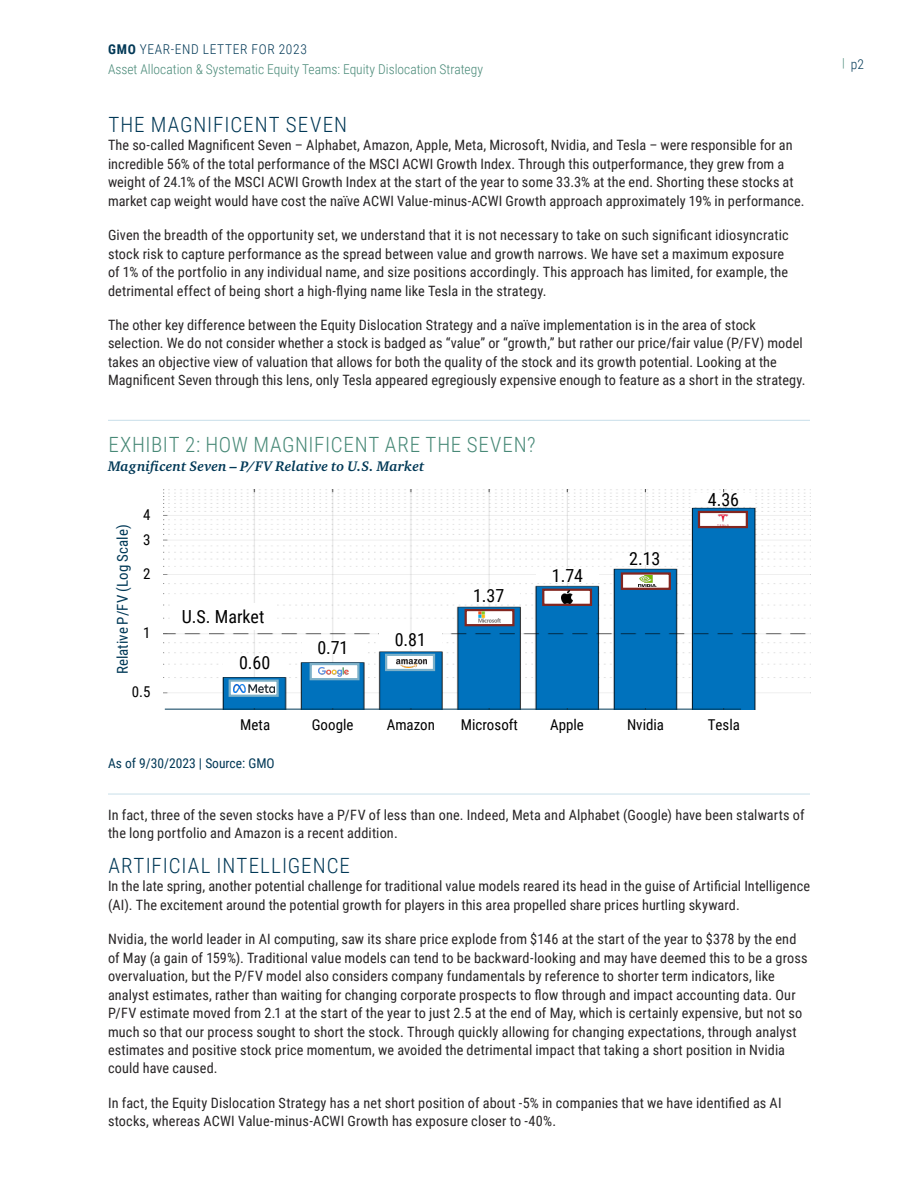
<style>
.page{position:relative;width:918px;height:1188px;background:#fff}
.page>*{position:absolute;margin:0;border:0;box-sizing:border-box;transform-origin:0 0}
.t1{font:300 21px "Roboto Condensed";letter-spacing:.05em;color:#013856}
.Chart_title{font:300 21px "Roboto Condensed";letter-spacing:.035em;color:#488977}
.t2{font:18px "Roboto Condensed";letter-spacing:-.005em;color:#000}
.t3{font:15px/24.9px "Roboto Condensed";color:#000}
.t4{font:15px "Roboto Condensed";color:#013957}
.Body_copy{font:14.25px/18.5px "Roboto Condensed";letter-spacing:.005em;color:#282526}
.Chart_title-2{font:14.25px/18.5px "Roboto Condensed";letter-spacing:.01em;color:#282526}
.t5{font:italic 700 14.25px "Charter ITC Std";letter-spacing:.01em;color:#013856}
.t6{font:300 13.5px/19.5px "Roboto Condensed";color:#488977}
.Chart_disclosure{font:13.5px "Roboto Condensed";color:#013856}
.t7{font:300 13.5px "Roboto Condensed";color:#013856}
.s1{font-weight:700;color:#013856}
.s2{color:#013856}
.s3{font-size:12.3px;color:#488977}
</style>
<div class="page">
<hr style="left:108px;top:420px;width:702px;height:1px;background:#c8dfe9">
<hr style="left:108px;top:794px;width:702px;height:1px;background:#c8dfe9">
<img style="left:164px;top:489px;width:646px;height:221px">
<div style="left:170px;top:603px;width:106px;height:27px;background:#fff"></div>
<svg style="left:388px;top:657px;width:44px;height:11px"></svg>
<div style="left:385px;top:654px;width:50px;height:17px;border:2px solid #7cb0c8"></div>
<img style="left:396px;top:660px;width:30px;height:7px">
<div style="left:311px;top:664px;width:47px;height:15px;background:#fff"></div>
<div style="left:310px;top:663px;width:50px;height:17px;border:2px solid #7cb0c8"></div>
<img style="left:319px;top:668px;width:29px;height:9px">
<div style="left:229px;top:679px;width:50px;height:18px;background:#fff;border:2px solid #7cb0c8"></div>
<img style="left:233px;top:684px;width:42px;height:9px">
<div style="left:466px;top:610px;width:47px;height:15px;background:#fff"></div>
<div style="left:465px;top:609px;width:50px;height:17px;border:2px solid #832620"></div>
<img style="left:479px;top:611px;width:22px;height:11px">
<div style="left:542px;top:589px;width:50px;height:17px;background:#fff;border:2px solid #832620"></div>
<svg style="left:562px;top:591px;width:10px;height:12px"></svg>
<div style="left:622px;top:574px;width:48px;height:15px;background:#fff"></div>
<div style="left:621px;top:572px;width:50px;height:18px;border:2px solid #832620"></div>
<img style="left:639px;top:575px;width:17px;height:12px">
<div style="left:698px;top:511px;width:50px;height:17px;background:#fff;border:2px solid #832620"></div>
<img style="left:715px;top:513px;width:16px;height:13px">
<hr style="left:165px;top:709px;width:576px;height:1px;background:#013957">
<div style="left:224px;top:656px;width:62px;height:13px;background:#fff"></div>
<div style="left:302px;top:642px;width:62px;height:12px;background:#fff"></div>
<div style="left:379px;top:634px;width:62px;height:11px;background:#fff"></div>
<div style="left:458px;top:590px;width:62px;height:12px;background:#fff"></div>
<div style="left:536px;top:570px;width:63px;height:12px;background:#fff"></div>
<div style="left:614px;top:553px;width:62px;height:12px;background:#fff"></div>
<div style="left:692px;top:494px;width:63px;height:11px;background:#fff"></div>
<p class="t6" style="left:108px;top:39px;width:377px"><span class="s1">GMO</span> <span class="s2">YEAR-END LETTER FOR 2023<br></span>Asset Allocation &amp; Systematic Equity Teams: Equity Dislocation Strategy</p>
<h3 class="t1" style="left:108px;top:110px;width:240px">THE MAGNIFICENT SEVEN</h3>
<p class="Body_copy" style="left:108px;top:136px;width:698px">The so-called Magnificent Seven – Alphabet, Amazon, Apple, Meta, Microsoft, Nvidia, and Tesla – were responsible for an incredible 56% of the total performance of the MSCI ACWI Growth Index. Through this outperformance, they grew from a weight of 24.1% of the MSCI ACWI Growth Index at the start of the year to some 33.3% at the end. Shorting these stocks at market cap weight would have cost the naïve ACWI Value-minus-ACWI Growth approach approximately 19% in performance.</p>
<p class="Body_copy" style="left:108px;top:225px;width:682px">Given the breadth of the opportunity set, we understand that it is not necessary to take on such significant idiosyncratic stock risk to capture performance as the spread between value and growth narrows. We have set a maximum exposure of 1% of the portfolio in any individual name, and size positions accordingly. This approach has limited, for example, the detrimental effect of being short a high-flying name like Tesla in the strategy.</p>
<p class="Body_copy" style="left:108px;top:315px;width:699px">The other key difference between the Equity Dislocation Strategy and a naïve implementation is in the area of stock selection. We do not consider whether a stock is badged as “value” or “growth,” but rather our price/fair value (P/FV) model takes an objective view of valuation that allows for both the quality of the stock and its growth potential. Looking at the Magnificent Seven through this lens, only Tesla appeared egregiously expensive enough to feature as a short in the strategy.</p>
<p class="Chart_title" style="left:108px;top:430px;width:429px">EXHIBIT 2: HOW MAGNIFICENT ARE THE SEVEN?</p>
<h4 class="t5" style="left:108px;top:458px;width:318px">Magnificent Seven – P/FV Relative to U.S. Market</h4>
<p class="t4" style="left:112px;top:674px;width:151px;rotate:-90deg">Relative P/FV (Log Scale)</p>
<p class="t3" style="left:143px;top:501px;width:9px">4<br>3</p>
<p class="t3" style="left:143px;top:561px;width:9px">2</p>
<p class="t3" style="left:143px;top:619px;width:9px">1</p>
<p class="t3" style="left:132px;top:679px;width:20px">0.5</p>
<p class="t2" style="left:182px;top:604px;width:84px">U.S. Market</p>
<p class="t2" style="left:239px;top:650px;width:33px">0.60</p>
<p class="t2" style="left:317px;top:635px;width:33px">0.71</p>
<p class="t2" style="left:395px;top:627px;width:33px">0.81</p>
<p class="t2" style="left:473px;top:583px;width:33px">1.37</p>
<p class="t2" style="left:552px;top:563px;width:33px">1.74</p>
<p class="t2" style="left:629px;top:546px;width:33px">2.13</p>
<p class="t2" style="left:708px;top:487px;width:33px">4.36</p>
<p class="t3" style="left:240px;top:712px;width:32px">Meta</p>
<p class="t3" style="left:312px;top:712px;width:43px">Google</p>
<p class="t3" style="left:387px;top:712px;width:50px">Amazon</p>
<p class="t3" style="left:461px;top:712px;width:59px">Microsoft</p>
<p class="t3" style="left:550px;top:712px;width:35px">Apple</p>
<p class="t3" style="left:627px;top:712px;width:39px">Nvidia</p>
<p class="t3" style="left:708px;top:712px;width:34px">Tesla</p>
<p class="Chart_disclosure" style="left:108px;top:754px;width:168px">As of 9/30/2023 | Source: GMO</p>
<p class="Chart_title-2" style="left:108px;top:805px;width:698px">In fact, three of the seven stocks have a P/FV of less than one. Indeed, Meta and Alphabet (Google) have been stalwarts of the long portfolio and Amazon is a recent addition.</p>
<h3 class="t1" style="left:108px;top:851px;width:243px">ARTIFICIAL INTELLIGENCE</h3>
<p class="Body_copy" style="left:108px;top:877px;width:704px">In the late spring, another potential challenge for traditional value models reared its head in the guise of Artificial Intelligence (AI). The excitement around the potential growth for players in this area propelled share prices hurtling skyward.</p>
<p class="Body_copy" style="left:108px;top:929px;width:701px">Nvidia, the world leader in AI computing, saw its share price explode from $146 at the start of the year to $378 by the end of May (a gain of 159%). Traditional value models can tend to be backward-looking and may have deemed this to be a gross overvaluation, but the P/FV model also considers company fundamentals by reference to shorter term indicators, like analyst estimates, rather than waiting for changing corporate prospects to flow through and impact accounting data. Our P/FV estimate moved from 2.1 at the start of the year to just 2.5 at the end of May, which is certainly expensive, but not so much so that our process sought to short the stock. Through quickly allowing for changing expectations, through analyst estimates and positive stock price momentum, we avoided the detrimental impact that taking a short position in Nvidia could have caused.</p>
<p class="Body_copy" style="left:108px;top:1093px;width:675px">In fact, the Equity Dislocation Strategy has a net short position of about -5% in companies that we have identified as AI stocks, whereas ACWI Value-minus-ACWI Growth has exposure closer to -40%.</p>
<p class="t7" style="left:842px;top:55px;width:23px"><span class="s3">|</span> p2</p>
</div>
